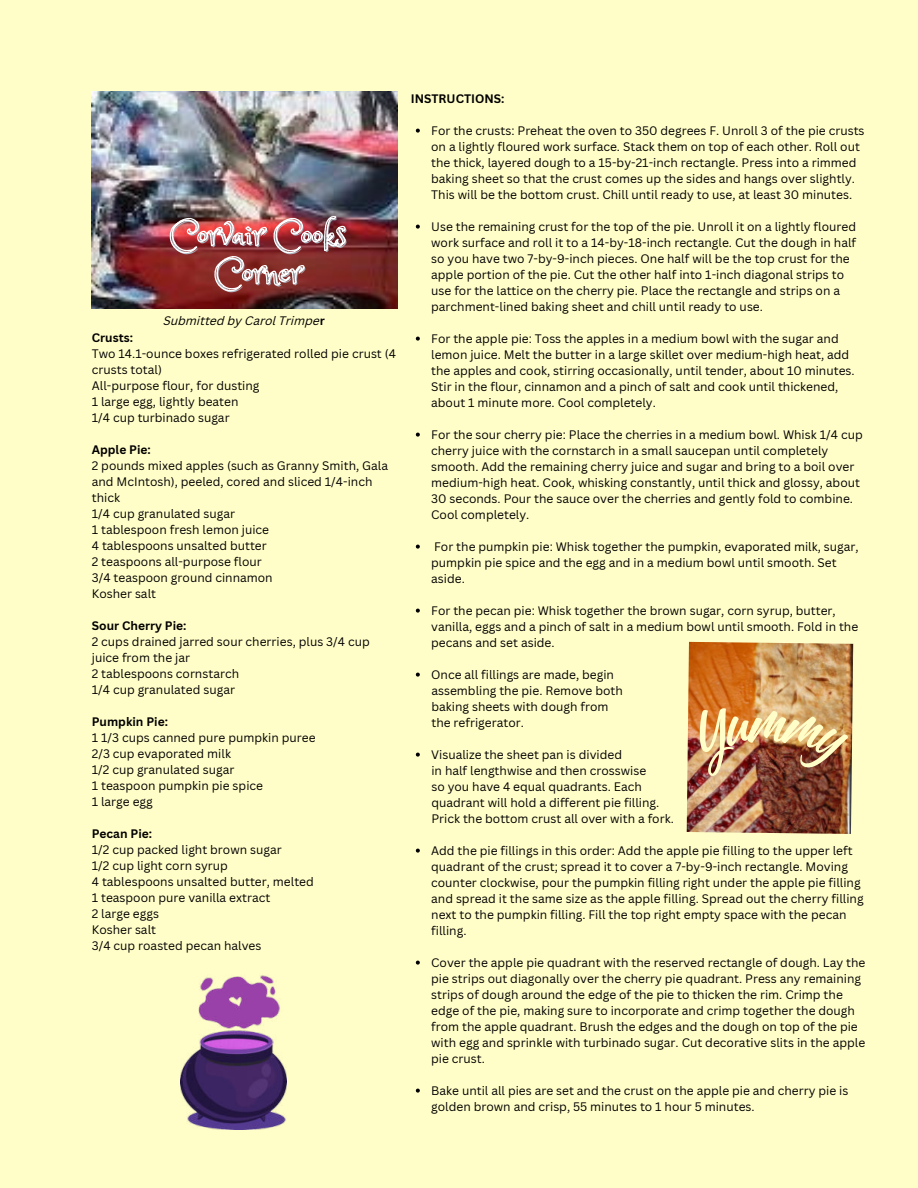
<style>
.page{position:relative;width:918px;height:1188px;background:#fffec8}
.page>*{position:absolute;margin:0;border:0;box-sizing:border-box;transform-origin:0 0}
.t1{font:98.85px "RTL Yummy Regular";color:#fffec8}
.t2{font:33.3px/38.1px "Princess Sofia";color:#acb4bf;text-align:center}
.t3{font:12px/16px "Canva Sans";color:#000}
.t4{font:700 12px "Canva Sans";color:#000}
.t5{font:italic 12px "Canva Sans";color:#000}
.s1{font-weight:700;font-style:normal}
</style>
<div class="page">
<img style="left:92px;top:92px;width:305px;height:216px">
<img style="left:169px;top:210px;width:177px;height:87px">
<svg style="left:416px;top:129px;width:4px;height:4px"></svg>
<svg style="left:416px;top:225px;width:4px;height:4px"></svg>
<svg style="left:416px;top:337px;width:4px;height:4px"></svg>
<svg style="left:416px;top:433px;width:4px;height:4px"></svg>
<svg style="left:416px;top:545px;width:4px;height:4px"></svg>
<svg style="left:416px;top:609px;width:4px;height:4px"></svg>
<svg style="left:416px;top:673px;width:4px;height:4px"></svg>
<svg style="left:416px;top:753px;width:4px;height:4px"></svg>
<svg style="left:416px;top:849px;width:4px;height:4px"></svg>
<svg style="left:416px;top:961px;width:4px;height:4px"></svg>
<svg style="left:416px;top:1089px;width:4px;height:4px"></svg>
<img style="left:687px;top:642px;width:166px;height:192px">
<img style="left:180px;top:975px;width:106px;height:154px">
<img style="left:687px;top:702px;width:74px;height:75px">
<img style="left:780px;top:710px;width:70px;height:68px">
<h2 class="t2" style="left:172px;top:214px;width:178px">Corvair Cooks<br>Corner</h2>
<p class="t5" style="left:163px;top:313px;width:163px">Submitted by Carol Trimpe<span class="s1">r</span></p>
<p class="t4" style="left:92px;top:330px;width:43px">Crusts:</p>
<p class="t3" style="left:92px;top:345px;width:306px">Two 14.1-ounce boxes refrigerated rolled pie crust (4 crusts total)<br>All-purpose flour, for dusting<br>1 large egg, lightly beaten<br>1/4 cup turbinado sugar</p>
<p class="t4" style="left:92px;top:442px;width:61px">Apple Pie:</p>
<p class="t3" style="left:92px;top:457px;width:298px">2 pounds mixed apples (such as Granny Smith, Gala and McIntosh), peeled, cored and sliced 1/4-inch thick<br>1/4 cup granulated sugar<br>1 tablespoon fresh lemon juice<br>4 tablespoons unsalted butter<br>2 teaspoons all-purpose flour<br>3/4 teaspoon ground cinnamon<br>Kosher salt</p>
<p class="t4" style="left:92px;top:618px;width:96px">Sour Cherry Pie:</p>
<p class="t3" style="left:92px;top:633px;width:280px">2 cups drained jarred sour cherries, plus 3/4 cup juice from the jar<br>2 tablespoons cornstarch<br>1/4 cup granulated sugar</p>
<p class="t4" style="left:92px;top:714px;width:78px">Pumpkin Pie:</p>
<p class="t3" style="left:92px;top:729px;width:225px">1 1/3 cups canned pure pumpkin puree<br>2/3 cup evaporated milk<br>1/2 cup granulated sugar<br>1 teaspoon pumpkin pie spice<br>1 large egg</p>
<p class="t4" style="left:92px;top:826px;width:62px">Pecan Pie:</p>
<p class="t3" style="left:92px;top:841px;width:224px">1/2 cup packed light brown sugar<br>1/2 cup light corn syrup<br>4 tablespoons unsalted butter, melted<br>1 teaspoon pure vanilla extract<br>2 large eggs<br>Kosher salt<br>3/4 cup roasted pecan halves</p>
<p class="t4" style="left:411px;top:91px;width:95px">INSTRUCTIONS:</p>
<p class="t3" style="left:431px;top:122px;width:435px">For the crusts: Preheat the oven to 350 degrees F. Unroll 3 of the pie crusts on a lightly floured work surface. Stack them on top of each other. Roll out the thick, layered dough to a 15-by-21-inch rectangle. Press into a rimmed baking sheet so that the crust comes up the sides and hangs over slightly.<br>This will be the bottom crust. Chill until ready to use, at least 30 minutes.</p>
<p class="t3" style="left:431px;top:218px;width:426px">Use the remaining crust for the top of the pie. Unroll it on a lightly floured work surface and roll it to a 14-by-18-inch rectangle. Cut the dough in half so you have two 7-by-9-inch pieces. One half will be the top crust for the apple portion of the pie. Cut the other half into 1-inch diagonal strips to use for the lattice on the cherry pie. Place the rectangle and strips on a parchment-lined baking sheet and chill until ready to use.</p>
<p class="t3" style="left:431px;top:330px;width:425px">For the apple pie: Toss the apples in a medium bowl with the sugar and lemon juice. Melt the butter in a large skillet over medium-high heat, add the apples and cook, stirring occasionally, until tender, about 10 minutes.<br>Stir in the flour, cinnamon and a pinch of salt and cook until thickened, about 1 minute more. Cool completely.</p>
<p class="t3" style="left:431px;top:426px;width:433px">For the sour cherry pie: Place the cherries in a medium bowl. Whisk 1/4 cup cherry juice with the cornstarch in a small saucepan until completely smooth. Add the remaining cherry juice and sugar and bring to a boil over medium-high heat. Cook, whisking constantly, until thick and glossy, about 30 seconds. Pour the sauce over the cherries and gently fold to combine.<br>Cool completely.</p>
<p class="t3" style="left:431px;top:538px;width:429px">For the pumpkin pie: Whisk together the pumpkin, evaporated milk, sugar, pumpkin pie spice and the egg and in a medium bowl until smooth. Set aside.</p>
<p class="t3" style="left:431px;top:602px;width:429px">For the pecan pie: Whisk together the brown sugar, corn syrup, butter, vanilla, eggs and a pinch of salt in a medium bowl until smooth. Fold in the pecans and set aside.</p>
<p class="t3" style="left:431px;top:666px;width:184px">Once all fillings are made, begin</p>
<p class="t3" style="left:431px;top:682px;width:193px">assembling the pie. Remove both baking sheets with dough from the refrigerator.</p>
<p class="t3" style="left:431px;top:762px;width:244px">in half lengthwise and then crosswise<br>so you have 4 equal quadrants. Each quadrant will hold a different pie filling.<br>Prick the bottom crust all over with a fork.</p>
<p class="t3" style="left:431px;top:746px;width:192px">Visualize the sheet pan is divided</p>
<h1 class="t1" style="left:749px;top:672px;width:39px">m</h1>
<p class="t3" style="left:431px;top:842px;width:434px">Add the pie fillings in this order: Add the apple pie filling to the upper left quadrant of the crust; spread it to cover a 7-by-9-inch rectangle. Moving counter clockwise, pour the pumpkin filling right under the apple pie filling and spread it the same size as the apple filling. Spread out the cherry filling next to the pumpkin filling. Fill the top right empty space with the pecan filling.</p>
<p class="t3" style="left:431px;top:954px;width:436px">Cover the apple pie quadrant with the reserved rectangle of dough. Lay the pie strips out diagonally over the cherry pie quadrant. Press any remaining strips of dough around the edge of the pie to thicken the rim. Crimp the edge of the pie, making sure to incorporate and crimp together the dough from the apple quadrant. Brush the edges and the dough on top of the pie with egg and sprinkle with turbinado sugar. Cut decorative slits in the apple pie crust.</p>
<p class="t3" style="left:431px;top:1082px;width:419px">Bake until all pies are set and the crust on the apple pie and cherry pie is golden brown and crisp, 55 minutes to 1 hour 5 minutes.</p>
</div>
